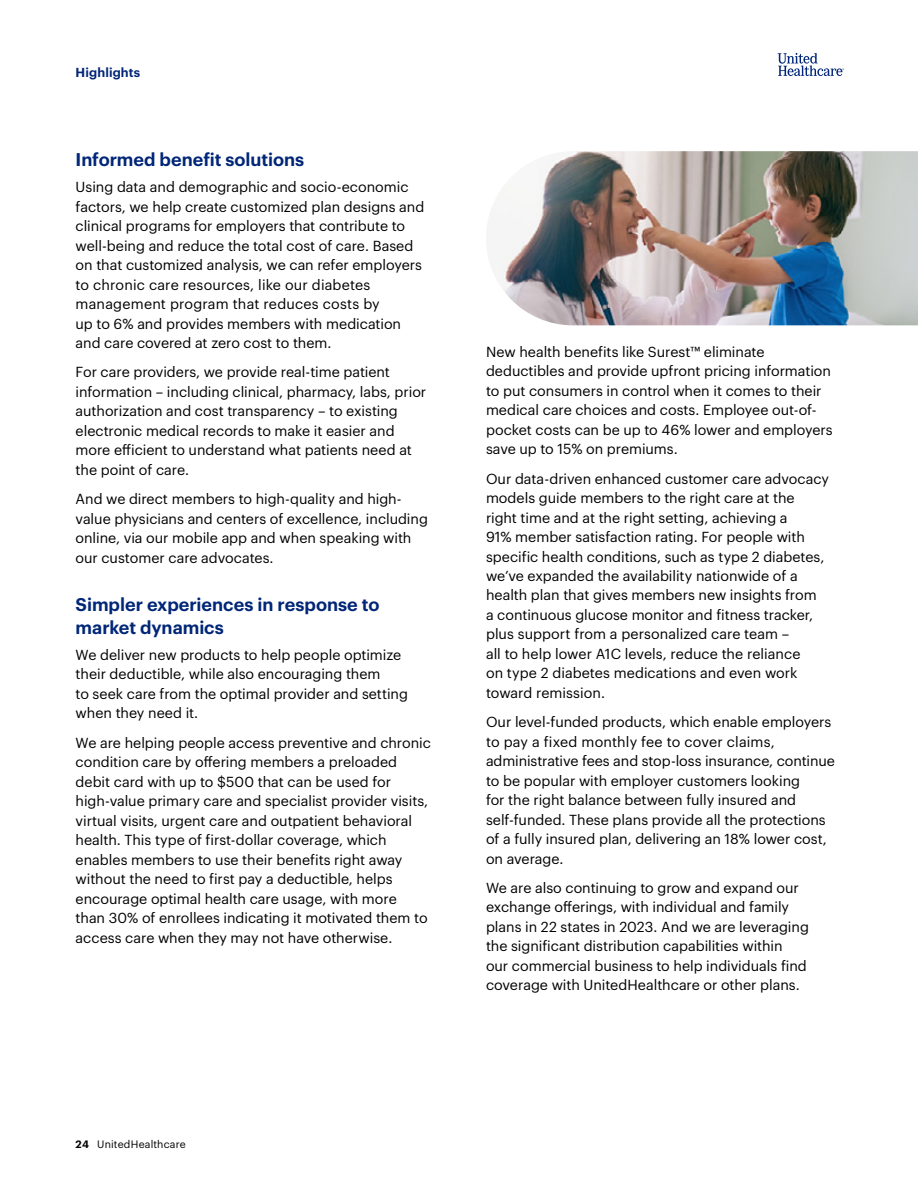
<style>
.page{position:relative;width:918px;height:1188px;background:#fff}
.page>*{position:absolute;margin:0;border:0;box-sizing:border-box;transform-origin:0 0}
.t1{font:600 18px/22.5px "Graphik";color:#002677}
.t2{font:14.25px/19.5px "Graphik";color:#000}
.t3{font:600 12.75px "Graphik";letter-spacing:.01em;color:#002677}
.t4{font:10.5px "Graphik";letter-spacing:.01em;color:#000}
.s1{font-weight:600}
</style>
<div class="page">
<svg style="left:778px;top:53px;width:66px;height:23px"></svg>
<img style="left:492px;top:151px;width:426px;height:174px">
<p class="t3" style="left:76px;top:62px;width:66px">Highlights</p>
<p class="t1" style="left:76px;top:147px;width:230px">Informed benefit solutions</p>
<p class="t2" style="left:76px;top:176px;width:350px">Using data and demographic and socio-economic factors, we help create customized plan designs and clinical programs for employers that contribute to well-being and reduce the total cost of care. Based on that customized analysis, we can refer employers to chronic care resources, like our diabetes management program that reduces costs by<br>up to 6% and provides members with medication and care covered at zero cost to them.</p>
<p class="t2" style="left:76px;top:361px;width:352px">For care providers, we provide real-time patient information – including clinical, pharmacy, labs, prior authorization and cost transparency – to existing electronic medical records to make it easier and more efficient to understand what patients need at the point of care.</p>
<p class="t2" style="left:76px;top:488px;width:354px">And we direct members to high-quality and high&shy;value physicians and centers of excellence, including online, via our mobile app and when speaking with our customer care advocates.</p>
<p class="t1" style="left:76px;top:592px;width:305px">Simpler experiences in response to market dynamics</p>
<p class="t2" style="left:76px;top:644px;width:334px">We deliver new products to help people optimize their deductible, while also encouraging them<br>to seek care from the optimal provider and setting when they need it.</p>
<p class="t2" style="left:76px;top:731px;width:357px">We are helping people access preventive and chronic condition care by offering members a preloaded debit card with up to $500 that can be used for high-value primary care and specialist provider visits, virtual visits, urgent care and outpatient behavioral health. This type of first-dollar coverage, which enables members to use their benefits right away without the need to first pay a deductible, helps encourage optimal health care usage, with more<br>than 30% of enrollees indicating it motivated them to access care when they may not have otherwise.</p>
<p class="t2" style="left:486px;top:341px;width:348px">New health benefits like Surest™ eliminate deductibles and provide upfront pricing information to put consumers in control when it comes to their medical care choices and costs. Employee out-of&shy;pocket costs can be up to 46% lower and employers save up to 15% on premiums.</p>
<p class="t2" style="left:486px;top:467px;width:344px">Our data-driven enhanced customer care advocacy models guide members to the right care at the right time and at the right setting, achieving a<br>91% member satisfaction rating. For people with specific health conditions, such as type 2 diabetes, we’ve expanded the availability nationwide of a health plan that gives members new insights from<br>a continuous glucose monitor and fitness tracker, plus support from a personalized care team –<br>all to help lower A1C levels, reduce the reliance<br>on type 2 diabetes medications and even work toward remission.</p>
<p class="t2" style="left:486px;top:711px;width:350px">Our level-funded products, which enable employers to pay a fixed monthly fee to cover claims, administrative fees and stop-loss insurance, continue to be popular with employer customers looking<br>for the right balance between fully insured and self-funded. These plans provide all the protections of a fully insured plan, delivering an 18% lower cost, on average.</p>
<p class="t2" style="left:486px;top:877px;width:324px">We are also continuing to grow and expand our exchange offerings, with individual and family plans in 22 states in 2023. And we are leveraging the significant distribution capabilities within<br>our commercial business to help individuals find coverage with UnitedHealthcare or other plans.</p>
<p class="t4" style="left:76px;top:1136px;width:112px"><span class="s1">24</span> UnitedHealthcare</p>
</div>
